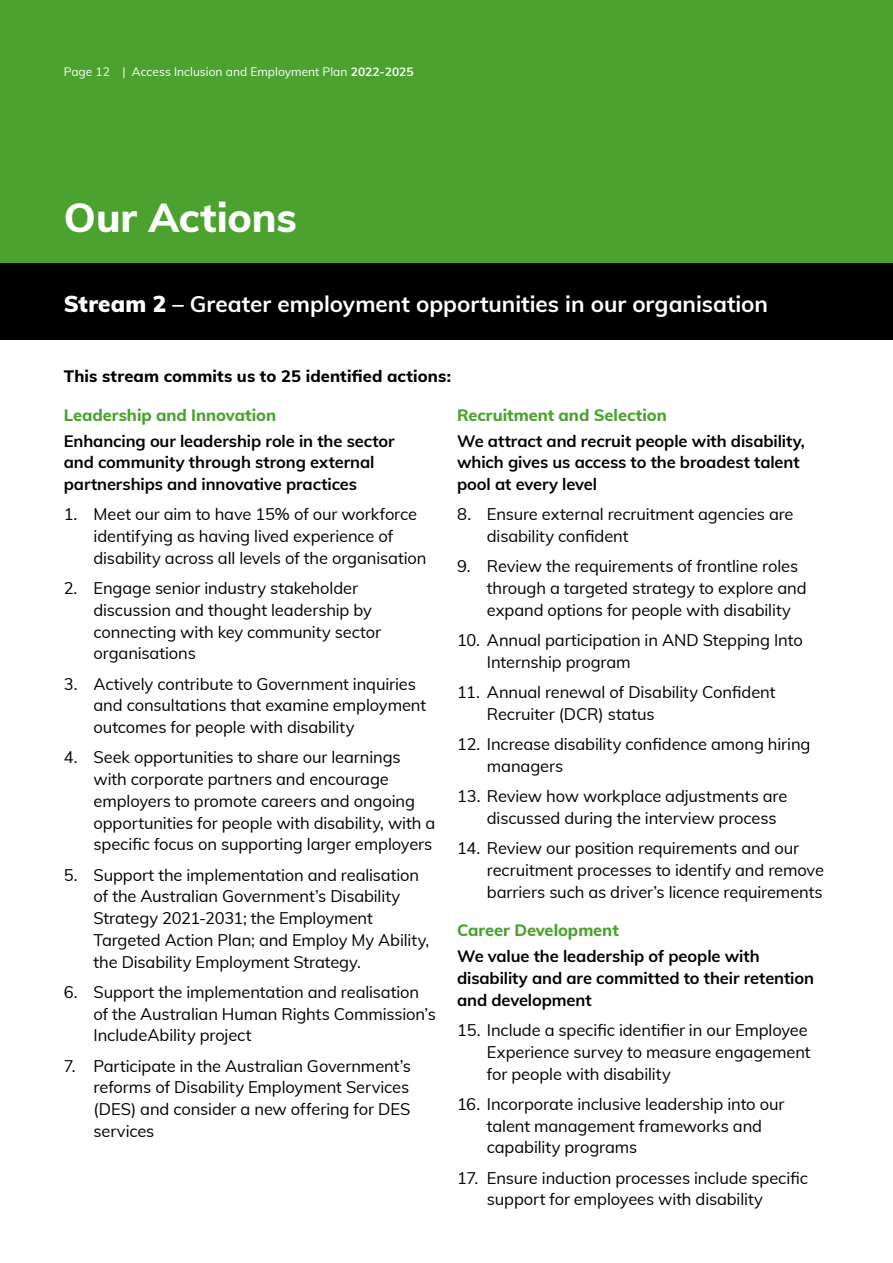
<style>
.page{position:relative;width:893px;height:1263px;background:#fff}
.page>*{position:absolute;margin:0;border:0;box-sizing:border-box;transform-origin:0 0}
.Heading_2{font:800 40.5px "Muli";letter-spacing:-.005em;color:#fff}
.t1{font:700 22.5px "Muli";color:#fff}
.t2{font:16.5px/21.8px "Muli";letter-spacing:-.01em;color:#000}
.t3{font:700 16.5px/21.8px "Muli";letter-spacing:-.005em;color:#000}
.t4{font:800 16.5px "Muli";letter-spacing:-.005em;color:#4ca22f}
.t5{font:800 16.5px "Muli";letter-spacing:.005em;color:#000}
.t6{font:12px "Muli";color:#fff}
.s1{font-weight:700}
.s2{font-weight:900}
</style>
<div class="page">
<div style="left:0;top:0;width:893px;height:264px;background:#4ca22f"></div>
<div style="left:0;top:264px;width:893px;height:76px;background:#000"></div>
<p class="t6" style="left:64px;top:63px;width:351px">Page 12 | Access Inclusion and Employment Plan <span class="s1">2022-2025</span></p>
<p class="Heading_2" style="left:64px;top:188px;width:235px">Our Actions</p>
<p class="t1" style="left:64px;top:287px;width:706px"><span class="s2">Stream 2</span> – Greater employment opportunities in our organisation</p>
<p class="t5" style="left:64px;top:364px;width:389px">This stream commits us to 25 identified actions:</p>
<p class="t4" style="left:64px;top:403px;width:214px">Leadership and Innovation</p>
<p class="t3" style="left:64px;top:429px;width:332px">Enhancing our leadership role in the sector and community through strong external partnerships and innovative practices</p>
<p class="t2" style="left:94px;top:503px;width:334px;text-indent:-30px">1. Meet our aim to have 15% of our workforce identifying as having lived experience of disability across all levels of the organisation</p>
<p class="t2" style="left:94px;top:576px;width:289px;text-indent:-30px">2. Engage senior industry stakeholder discussion and thought leadership by connecting with key community sector organisations</p>
<p class="t2" style="left:94px;top:672px;width:334px;text-indent:-30px">3. Actively contribute to Government inquiries and consultations that examine employment outcomes for people with disability</p>
<p class="t2" style="left:94px;top:746px;width:343px;text-indent:-30px">4. Seek opportunities to share our learnings with corporate partners and encourage employers to promote careers and ongoing opportunities for people with disability, with a specific focus on supporting larger employers</p>
<p class="t2" style="left:94px;top:863px;width:337px;text-indent:-30px">5. Support the implementation and realisation of the Australian Government’s Disability Strategy 2021-2031; the Employment Targeted Action Plan; and Employ My Ability, the Disability Employment Strategy.</p>
<p class="t2" style="left:94px;top:980px;width:344px;text-indent:-30px">6. Support the implementation and realisation of the Australian Human Rights Commission’s<br>IncludeAbility project</p>
<p class="t2" style="left:94px;top:1054px;width:319px;text-align:justify;text-indent:-30px">7. Participate in the Australian Government’s reforms of Disability Employment Services (DES) and consider a new offering for DES services</p>
<p class="t4" style="left:457px;top:403px;width:211px">Recruitment and Selection</p>
<p class="t3" style="left:457px;top:429px;width:349px">We attract and recruit people with disability, which gives us access to the broadest talent pool at every level</p>
<p class="t2" style="left:487px;top:503px;width:308px;text-indent:-30px">8. Ensure external recruitment agencies are disability confident</p>
<p class="t2" style="left:487px;top:555px;width:321px;text-indent:-30px">9. Review the requirements of frontline roles through a targeted strategy to explore and expand options for people with disability</p>
<p class="t2" style="left:487px;top:628px;width:317px;text-indent:-30px">10. Annual participation in AND Stepping Into<br>Internship program</p>
<p class="t2" style="left:487px;top:680px;width:290px;text-indent:-30px">11. Annual renewal of Disability Confident<br>Recruiter (DCR) status</p>
<p class="t2" style="left:487px;top:732px;width:325px;text-indent:-30px">12. Increase disability confidence among hiring managers</p>
<p class="t2" style="left:487px;top:784px;width:302px;text-indent:-30px">13. Review how workplace adjustments are discussed during the interview process</p>
<p class="t2" style="left:487px;top:836px;width:339px;text-indent:-30px">14. Review our position requirements and our recruitment processes to identify and remove barriers such as driver’s licence requirements</p>
<p class="t4" style="left:457px;top:918px;width:163px">Career Development</p>
<p class="t3" style="left:457px;top:945px;width:358px">We value the leadership of people with disability and are committed to their retention and development</p>
<p class="t2" style="left:487px;top:1018px;width:325px;text-indent:-30px">15. Include a specific identifier in our Employee<br>Experience survey to measure engagement for people with disability</p>
<p class="t2" style="left:487px;top:1092px;width:299px;text-indent:-30px">16. Incorporate inclusive leadership into our talent management frameworks and capability programs</p>
<p class="t2" style="left:487px;top:1166px;width:323px;text-indent:-30px">17. Ensure induction processes include specific support for employees with disability</p>
</div>
